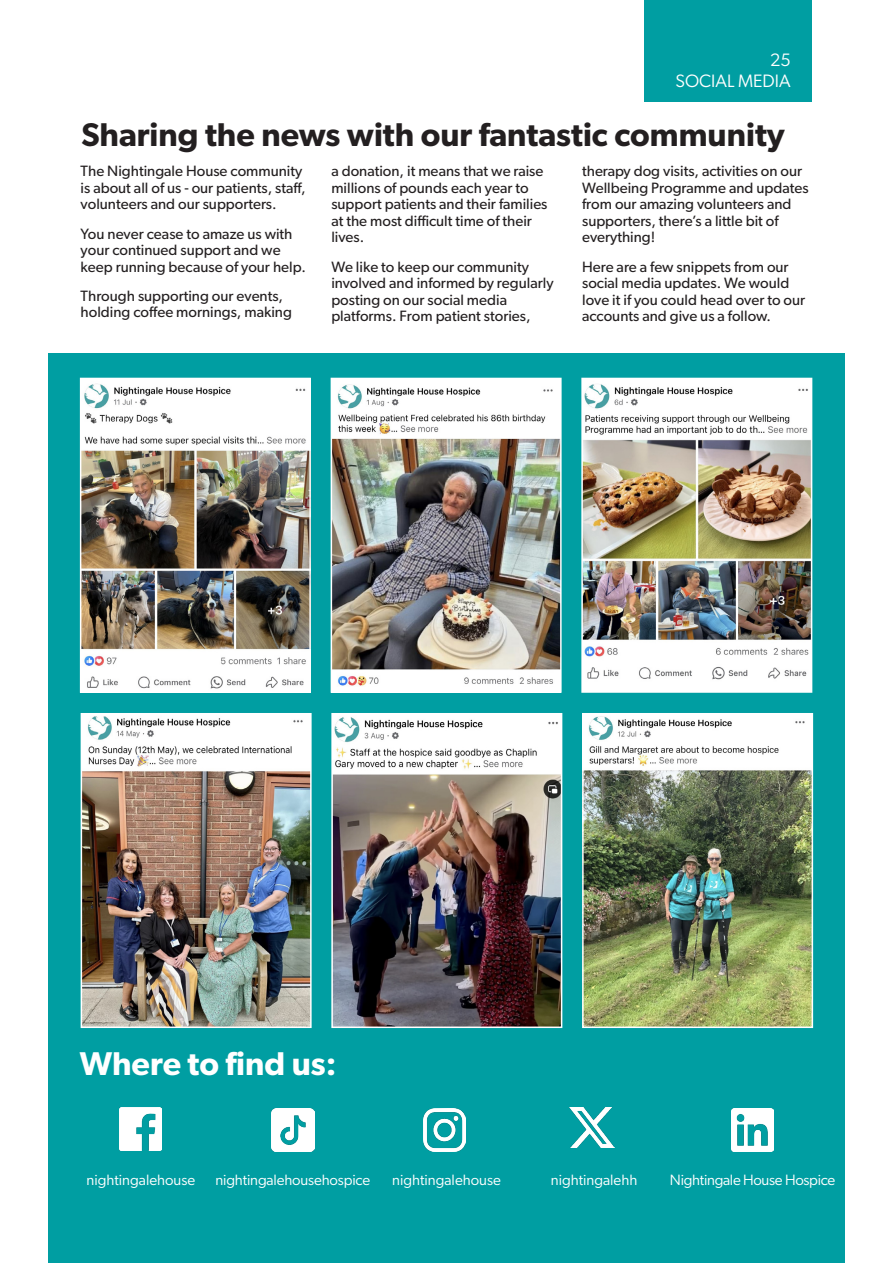
<style>
.page{position:relative;width:893px;height:1263px;background:#fff}
.page>*{position:absolute;margin:0;border:0;box-sizing:border-box;transform-origin:0 0}
.Heading{font:600 33px "Gibson";color:#231f20}
.t1{font:600 33px "Gibson";color:#fff}
.Page_Header_Right{font:18px "Gibson";color:#fff}
.Body_Text{font:15px/16.5px "Gibson";color:#231f20}
.t2{font:15px "Gibson";letter-spacing:-.005em;color:#fff}
</style>
<div class="page">
<div style="left:645px;top:0;width:167px;height:102px;background:#009ea2"></div>
<div style="left:48px;top:353px;width:796px;height:910px;background:#009ea2"></div>
<img style="left:334px;top:381px;width:225px;height:309px">
<div style="left:331px;top:378px;width:231px;height:315px;border:2px solid #fff"></div>
<div style="left:582px;top:378px;width:230px;height:314px;background:#fff"></div>
<img style="left:584px;top:384px;width:225px;height:296px">
<div style="left:581px;top:378px;width:231px;height:315px;border:2px solid #fff"></div>
<img style="left:83px;top:381px;width:225px;height:309px">
<div style="left:80px;top:378px;width:231px;height:315px;border:2px solid #fff"></div>
<img style="left:334px;top:716px;width:225px;height:309px">
<div style="left:331px;top:713px;width:231px;height:315px;border:2px solid #fff"></div>
<img style="left:84px;top:716px;width:225px;height:309px">
<div style="left:81px;top:713px;width:231px;height:315px;border:2px solid #fff"></div>
<img style="left:585px;top:716px;width:225px;height:309px">
<div style="left:582px;top:713px;width:231px;height:315px;border:2px solid #fff"></div>
<img style="left:119px;top:1108px;width:43px;height:42px">
<img style="left:423px;top:1108px;width:43px;height:43px">
<img style="left:570px;top:1108px;width:45px;height:40px">
<img style="left:272px;top:1108px;width:42px;height:43px">
<img style="left:731px;top:1109px;width:43px;height:43px">
<p class="Page_Header_Right" style="left:770px;top:49px;width:22px">25</p>
<p class="Page_Header_Right" style="left:676px;top:70px;width:117px">SOCIAL MEDIA</p>
<p class="Heading" style="left:81px;top:115px;width:705px">Sharing the news with our fantastic community</p>
<p class="Body_Text" style="left:81px;top:163px;width:226px">The Nightingale House community is about all of us - our patients, staff, volunteers and our supporters.</p>
<p class="Body_Text" style="left:81px;top:225px;width:227px">You never cease to amaze us with your continued support and we keep running because of your help.</p>
<p class="Body_Text" style="left:81px;top:287px;width:213px">Through supporting our events, holding coffee mornings, making</p>
<p class="Body_Text" style="left:331px;top:163px;width:218px">a donation, it means that we raise millions of pounds each year to support patients and their families at the most difficult time of their lives.</p>
<p class="Body_Text" style="left:331px;top:258px;width:224px">We like to keep our community involved and informed by regularly posting on our social media platforms. From patient stories,</p>
<p class="Body_Text" style="left:582px;top:163px;width:228px">therapy dog visits, activities on our<br>Wellbeing Programme and updates from our amazing volunteers and supporters, there’s a little bit of everything!</p>
<p class="Body_Text" style="left:582px;top:258px;width:225px">Here are a few snippets from our social media updates. We would love it if you could head over to our accounts and give us a follow.</p>
<p class="t1" style="left:80px;top:1043px;width:258px">Where to find us:</p>
<p class="t2" style="left:86px;top:1170px;width:110px">nightingalehouse</p>
<p class="t2" style="left:215px;top:1170px;width:156px">nightingalehousehospice</p>
<p class="t2" style="left:392px;top:1171px;width:110px">nightingalehouse</p>
<p class="t2" style="left:551px;top:1171px;width:88px">nightingalehh</p>
<p class="t2" style="left:670px;top:1171px;width:167px">Nightingale House Hospice</p>
</div>
